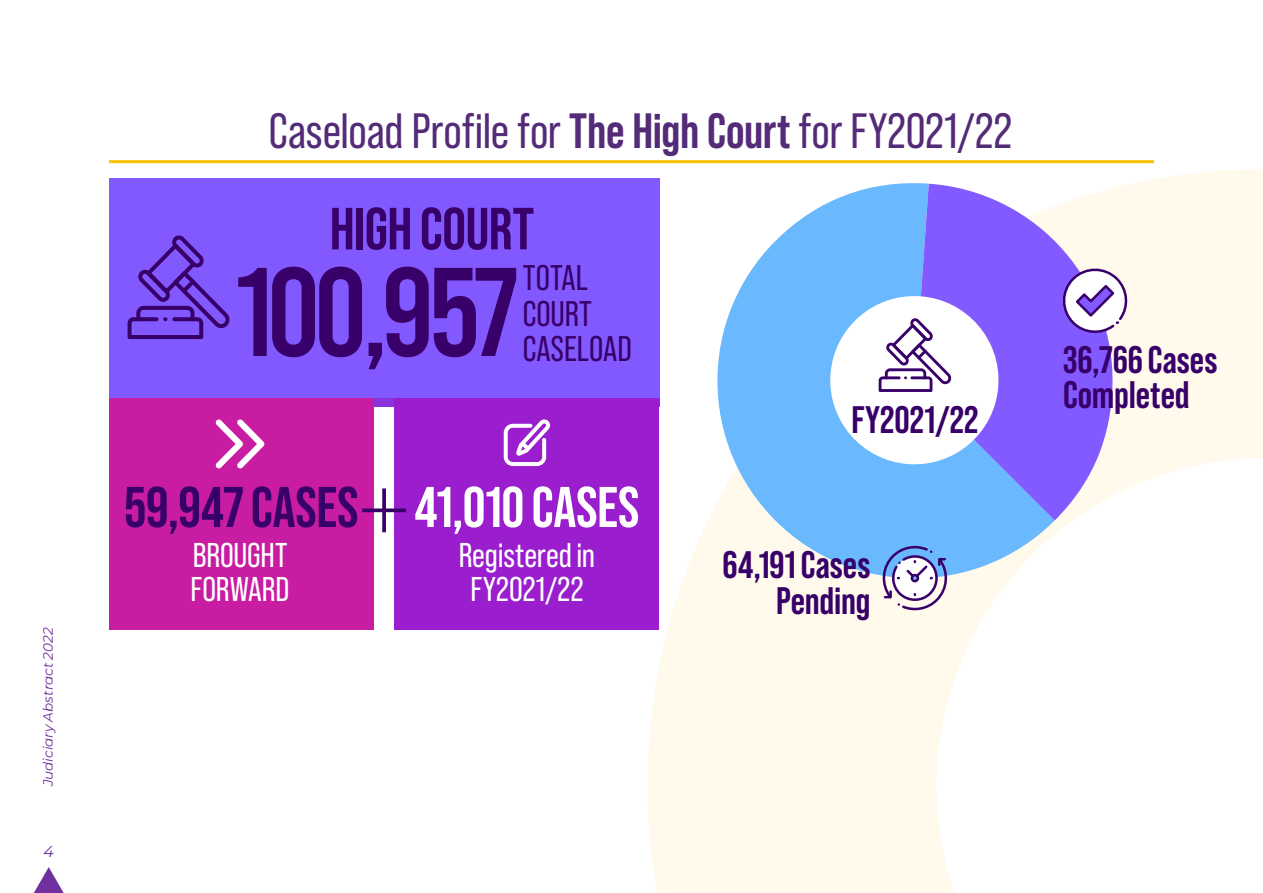
<style>
.page{position:relative;width:1263px;height:893px;background:#fff}
.page>*{position:absolute;margin:0;border:0;box-sizing:border-box;transform-origin:0 0}
.t1{font:125.85px "Bebas";letter-spacing:-.06em;color:#380069}
.t2{font:700 59.4px "Bebas Neue Pro";letter-spacing:-.01em;color:#380069}
.t3{font:700 57.3px "Bebas Neue Pro";color:#380069}
.t4{font:49.5px "Bebas Neue Pro";color:#542b78}
.t5{font:700 38.4px/35.5px "Bebas Neue Pro";color:#380069}
.t6{font:35.55px/35.5px "Bebas Neue Pro";color:#380069}
.t7{font:34.35px/34.3px "Bebas Neue Pro";letter-spacing:-.005em;color:#fff}
.t8{font:italic 15.75px "Montserrat";color:#7030a0}
.t9{font:italic 13.5px "Montserrat";color:#7030a0}
.s1{font-weight:700}
.s2{color:#fff}
</style>
<div class="page">
<hr style="left:109px;top:160px;width:1045px;height:3px;background:#ffc000">
<svg style="left:648px;top:169px;width:615px;height:724px"></svg>
<div style="left:109px;top:178px;width:550px;height:220px;background:#8259ff"></div>
<div style="left:109px;top:398px;width:550px;height:9px;background:#8c33de"></div>
<div style="left:109px;top:398px;width:265px;height:232px;background:#c81ca2"></div>
<div style="left:395px;top:398px;width:264px;height:232px;background:#9a1ecd"></div>
<svg style="left:362px;top:488px;width:44px;height:44px"></svg>
<svg style="left:215px;top:419px;width:50px;height:50px"></svg>
<svg style="left:504px;top:419px;width:46px;height:47px"></svg>
<svg style="left:128px;top:235px;width:102px;height:104px"></svg>
<svg style="left:698px;top:180px;width:357px;height:418px;fill:#6ab9ff"></svg>
<svg style="left:915px;top:184px;width:205px;height:336px;background:#9b8cfb"></svg>
<svg style="left:878px;top:545px;width:73px;height:66px"></svg>
<svg style="left:1057px;top:263px;width:74px;height:72px"></svg>
<svg style="left:827px;top:293px;width:174px;height:174px"></svg>
<svg style="left:34px;top:867px;width:30px;height:26px"></svg>
<p class="t9" style="left:39px;top:786px;width:161px;rotate:-90deg">Judiciary Abstract 2022</p>
<p class="t8" style="left:44px;top:841px;width:12px">4</p>
<p class="t4" style="left:269px;top:103px;width:745px">Caseload Profile for <span class="s1">The High Court</span> for FY2021/22</p>
<h2 class="t2" style="left:330px;top:195px;width:206px">HIGH COURT</h2>
<h1 class="t1" style="left:236px;top:249px;width:285px">100,957</h1>
<p class="t6" style="left:523px;top:260px;width:111px">TOTAL<br>COURT<br>CASELOAD</p>
<h3 class="t3" style="left:124px;top:474px;width:517px">59,947 CASES <span class="s2">41,010 CASES</span></h3>
<p class="t7" style="left:191px;top:537px;width:100px">BROUGHT<br>FORWARD</p>
<p class="t7" style="left:459px;top:537px;width:138px;text-align:center">Registered in<br>FY2021/22</p>
<p class="t5" style="left:851px;top:402px;width:129px">FY2021/22</p>
<p class="t5" style="left:723px;top:546px;width:149px;text-align:right">64,191 Cases<br>Pending</p>
<p class="t5" style="left:1063px;top:341px;width:156px">36,766 Cases<br>Completed</p>
</div>
